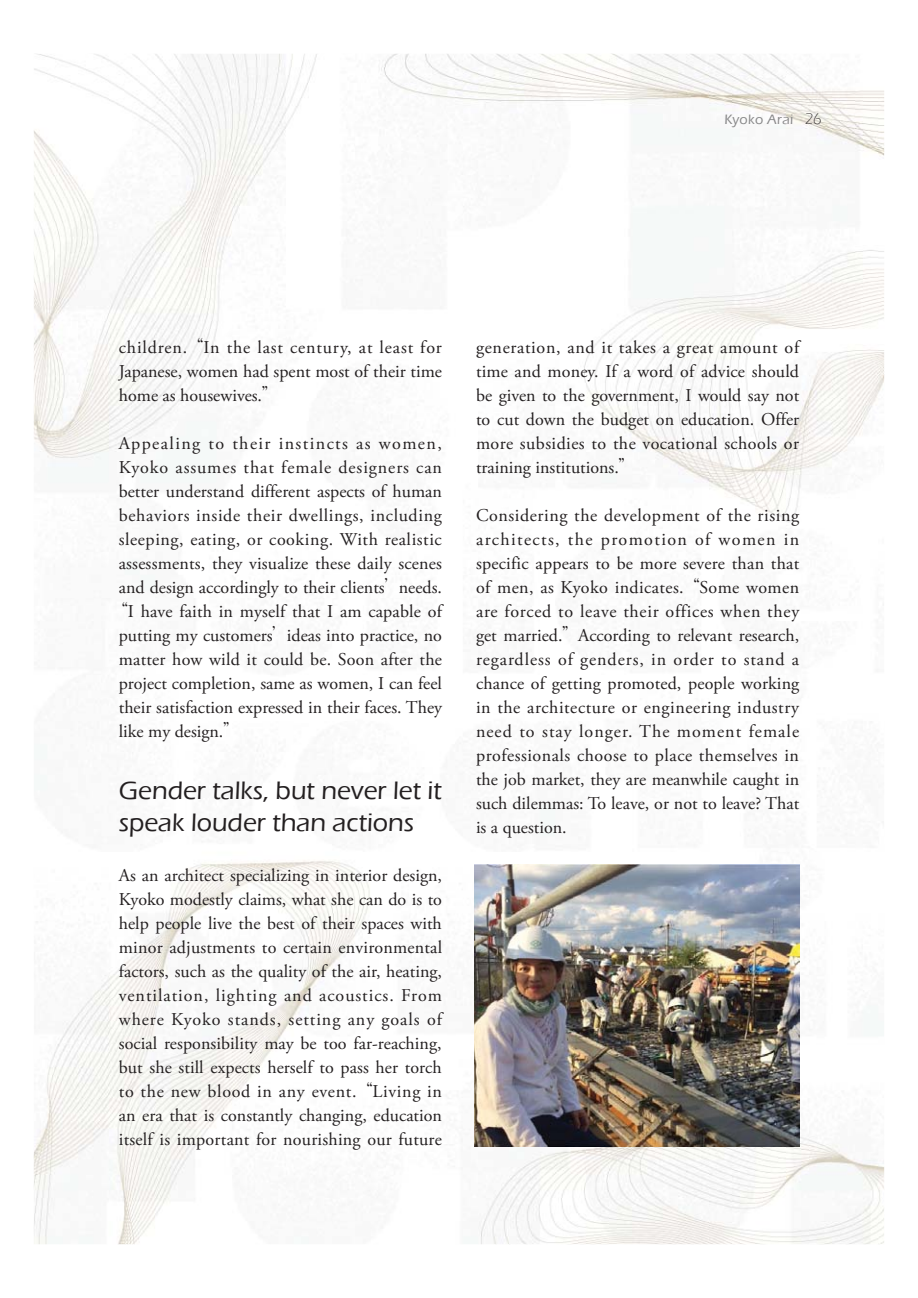
<style>
.page{position:relative;width:918px;height:1298px;background:#fff}
.page>*{position:absolute;margin:0;border:0;box-sizing:border-box;transform-origin:0 0}
.t1{font:500 26px/32px "Eras ITC";color:#231f20}
.t2{font:18px/24px "Adobe Garamond Pro";color:#231f20;text-align:justify}
.t3{font:18px "Adobe Garamond Pro";letter-spacing:.035em;color:#231f20}
.t4{font:18px "Adobe Garamond Pro";letter-spacing:.03em;color:#231f20}
.t5{font:18px "Adobe Garamond Pro";letter-spacing:.05em;color:#231f20}
.t6{font:18px "Adobe Garamond Pro";letter-spacing:.08em;color:#231f20}
.t7{font:300 16px "Eras ITC";color:#231f20}
.t8{font:500 14px "Eras ITC";letter-spacing:.025em;color:#888889}
.s1{font-family:"DF Li Song Std W3 E Ten B5 H"}
</style>
<div class="page">
<img style="left:34px;top:54px;width:850px;height:1190px">
<img style="left:475px;top:864px;width:324px;height:282px">
<p class="t8" style="left:725px;top:111px;width:70px">Kyoko Arai</p>
<p class="t7" style="left:805px;top:110px;width:18px">26</p>
<p class="t2" style="left:119px;top:336px;width:325px">children. <span class="s1">“</span>In the last century, at least for Japanese, women had spent most of their time home as housewives.<span class="s1">”</span></p>
<p class="t6" style="left:119px;top:436px;width:325px">Appealing to their instincts as women,</p>
<p class="t5" style="left:119px;top:460px;width:325px">Kyoko assumes that female designers can</p>
<p class="t2" style="left:119px;top:480px;width:325px">better understand different aspects of human</p>
<p class="t3" style="left:119px;top:508px;width:324px">behaviors inside their dwellings, including</p>
<p class="t4" style="left:119px;top:532px;width:324px">sleeping, eating, or cooking. With realistic</p>
<p class="t2" style="left:119px;top:552px;width:325px">assessments, they visualize these daily scenes</p>
<p class="t2" style="left:119px;top:576px;width:325px">and design accordingly to their clients<span class="s1">’</span>needs.</p>
<p class="t2" style="left:110px;top:600px;width:334px"><span class="s1">“</span>I have faith in myself that I am capable of</p>
<p class="t2" style="left:119px;top:624px;width:325px">putting my customers<span class="s1">’</span>ideas into practice, no</p>
<p class="t2" style="left:119px;top:648px;width:325px">matter how wild it could be. Soon after the</p>
<p class="t2" style="left:119px;top:672px;width:325px">project completion, same as women, I can feel</p>
<p class="t2" style="left:119px;top:696px;width:325px">their satisfaction expressed in their faces. They</p>
<p class="t2" style="left:119px;top:720px;width:124px">like my design.<span class="s1">”</span></p>
<h1 class="t1" style="left:119px;top:775px;width:324px">Gender talks, but never let it speak louder than actions</h1>
<p class="t2" style="left:119px;top:864px;width:325px">As an architect specializing in interior design, Kyoko modestly claims, what she can do is to help people live the best of their spaces with minor adjustments to certain environmental factors, such as the quality of the air, heating, ventilation, lighting and acoustics. From where Kyoko stands, setting any goals of social responsibility may be too far-reaching, but she still expects herself to pass her torch to the new blood in any event. <span class="s1">“</span>Living in an era that is constantly changing, education itself is important for nourishing our future</p>
<p class="t2" style="left:476px;top:336px;width:325px">generation, and it takes a great amount of time and money. If a word of advice should be given to the government, I would say not to cut down the budget on education. Offer more subsidies to the vocational schools or training institutions.<span class="s1">”</span></p>
<p class="t2" style="left:476px;top:504px;width:325px">Considering the development of the rising architects, the promotion of women in specific appears to be more severe than that of men, as Kyoko indicates. <span class="s1">“</span>Some women are forced to leave their offices when they get married.<span class="s1">”</span>According to relevant research, regardless of genders, in order to stand a chance of getting promoted, people working in the architecture or engineering industry need to stay longer. The moment female professionals choose to place themselves in the job market, they are meanwhile caught in such dilemmas: To leave, or not to leave? That is a question.</p>
</div>
